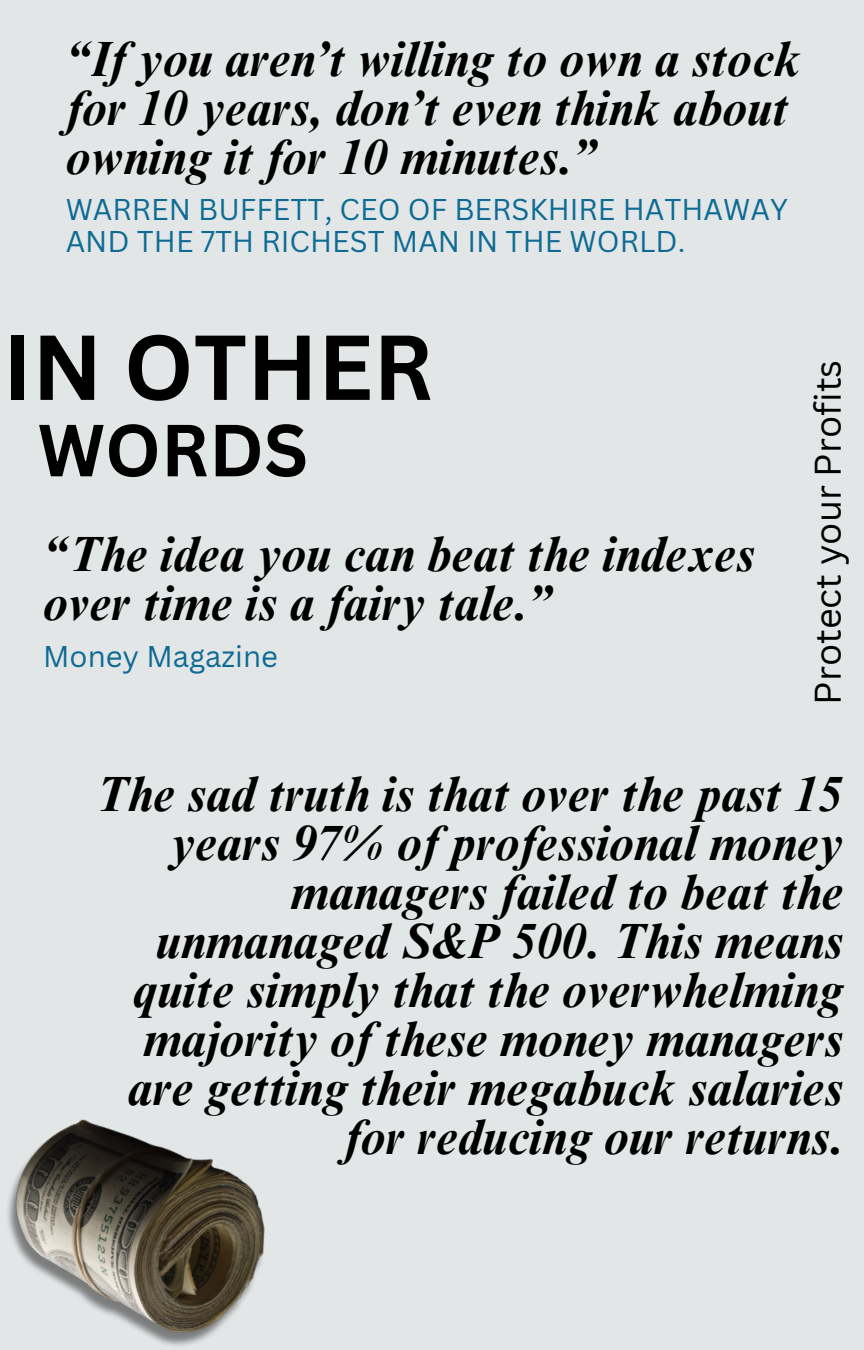
<style>
.page{position:relative;width:864px;height:1350px;background:#e3e6e7}
.page>*{position:absolute;margin:0;border:0;box-sizing:border-box;transform-origin:0 0}
.t1{font:700 90px "Canva Sans";color:#000}
.t2{font:700 72px "Canva Sans";color:#000}
.t3{font:italic 700 49.5px/49.1px "Times NRMT Pro";color:#000}
.t4{font:36px "Canva Sans";color:#000}
.t5{font:29.25px/31.9px "Canva Sans";color:#0d6b94}
</style>
<div class="page">
<img style="left:8px;top:1119px;width:257px;height:227px">
<h5 class="t3" style="left:66px;top:41px;width:737px">“If you aren’t willing to own a stock for 10 years, don’t even think about owning it for 10 minutes.”</h5>
<h1 class="t5" style="left:66px;top:193px;width:724px">WARREN BUFFETT, CEO OF BERSKHIRE HATHAWAY<br>AND THE 7TH RICHEST MAN IN THE WORLD.</h1>
<h4 class="t1" style="left:3px;top:304px;width:432px">IN OTHER</h4>
<h2 class="t2" style="left:38px;top:399px;width:272px">WORDS</h2>
<h3 class="t3" style="left:43px;top:536px;width:713px">“The idea you can beat the indexes over time is a fairy tale.”</h3>
<p class="t5" style="left:43px;top:639px;width:236px">Money Magazine</p>
<p class="t4" style="left:803px;top:705px;width:346px;rotate:-90deg">Protect your Profits</p>
<h3 class="t3" style="left:95px;top:776px;width:749px;text-align:right">The sad truth is that over the past 15 years 97% of professional money managers failed to beat the unmanaged S&amp;P 500. This means quite simply that the overwhelming majority of these money managers are getting their megabuck salaries for reducing our returns.</h3>
</div>
